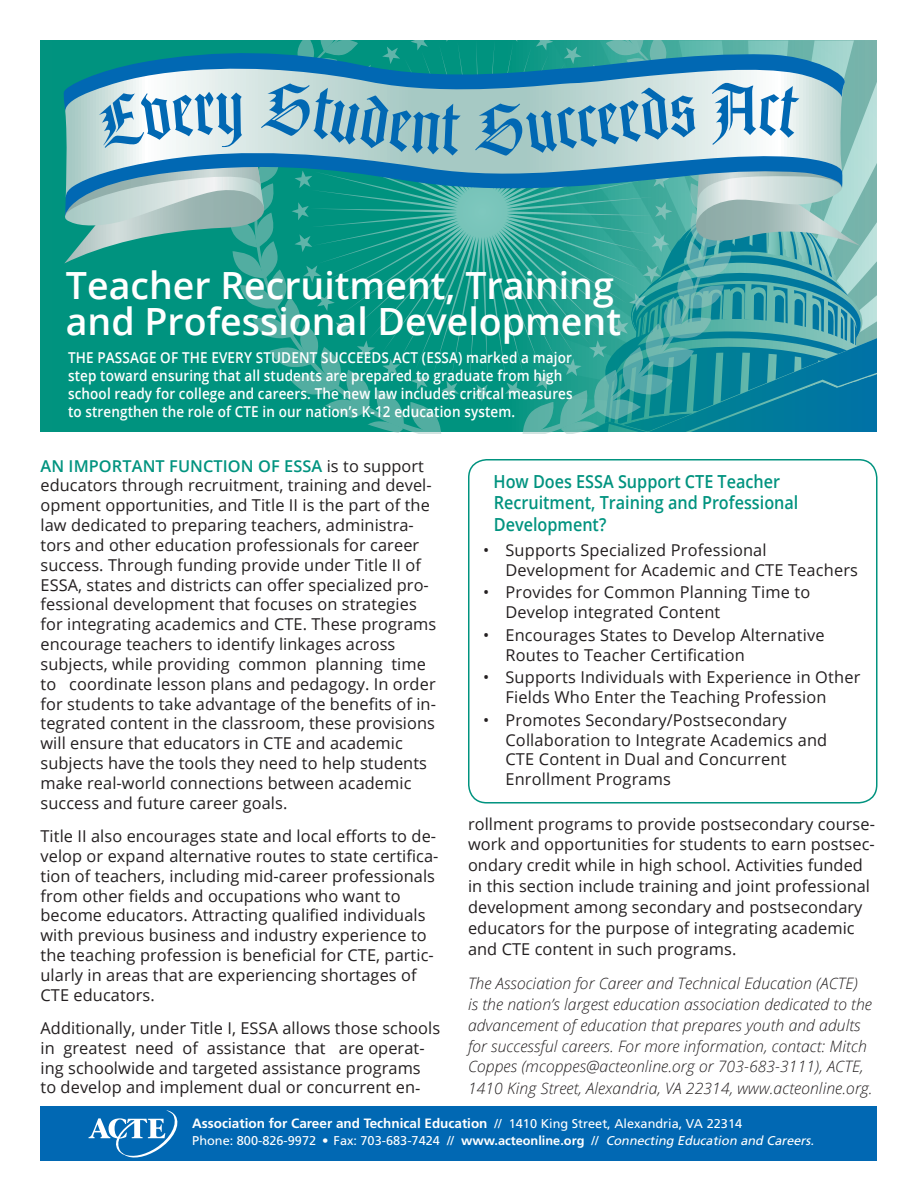
<style>
.page{position:relative;width:918px;height:1188px;background:#fff}
.page>*{position:absolute;margin:0;border:0;box-sizing:border-box;transform-origin:0 0}
.t1{font:600 37.5px/36px "Open Sans";color:#fff}
.t2{font:600 18px/21.6px "Open Sans";color:#00937f;scale:.9 1}
.t3{font:16.35px/19.8px "Open Sans";letter-spacing:.005em;color:#231f20}
.t4{font:italic 300 15.75px/20.9px "Open Sans";letter-spacing:.005em;color:#231f20}
.t5{font:600 15px/18px "Open Sans";letter-spacing:.01em;color:#fff;scale:.9 1}
.t6{font:700 13.5px "Frutiger LT Std";color:#fff}
.t7{font:12.75px "Frutiger";color:#fff}
.s1{font-weight:600;color:#00937f}
.s2{font-family:"Frutiger";font-weight:400;font-size:12.75px}
.s3{font-weight:700}
.s4{font-style:italic}
</style>
<div class="page">
<svg style="left:40px;top:40px;width:878px;height:392px;background:#139888"></svg>
<div style="left:40px;top:1107px;width:838px;height:54px;background:#0168b3"></div>
<svg style="left:89px;top:1110px;width:88px;height:48px"></svg>
<div style="left:878px;top:9px;width:40px;height:429px;background:#fff"></div>
<svg style="left:64px;top:40px;width:397px;height:393px;background:#38a19d"></svg>
<svg style="left:473px;top:40px;width:405px;height:393px;background:#51a8ad"></svg>
<div style="left:468px;top:459px;width:410px;height:345px;border:2px solid #00937f;border-radius:18px"></div>
<h1 class="t1" style="left:66px;top:266px;width:557px">Teacher Recruitment, Training and Professional Development</h1>
<p class="t5" style="left:68px;top:349px;width:562px">THE PASSAGE OF THE EVERY STUDENT SUCCEEDS ACT (ESSA) marked a major step toward ensuring that all students are prepared to graduate from high school ready for college and careers. The new law includes critical measures to strengthen the role of CTE in our nation’s K-12 education system.</p>
<p class="t3" style="left:40px;top:455px;width:397px"><span class="s1">AN IMPORTANT FUNCTION OF ESSA</span> is to support educators through recruitment, training and devel&shy;opment opportunities, and Title II is the part of the law dedicated to preparing teachers, administra&shy;tors and other education professionals for career success. Through funding provide under Title II of ESSA, states and districts can offer specialized pro&shy;fessional development that focuses on strategies for integrating academics and CTE. These programs encourage teachers to identify linkages across subjects, while providing common planning time to coordinate lesson plans and pedagogy. In order for students to take advantage of the benefits of in&shy;tegrated content in the classroom, these provisions will ensure that educators in CTE and academic subjects have the tools they need to help students make real-world connections between academic success and future career goals.</p>
<p class="t3" style="left:40px;top:826px;width:400px">Title II also encourages state and local efforts to de&shy;velop or expand alternative routes to state certifica&shy;tion of teachers, including mid-career professionals from other fields and occupations who want to become educators. Attracting qualified individuals with previous business and industry experience to the teaching profession is beneficial for CTE, partic&shy;ularly in areas that are experiencing shortages of CTE educators.</p>
<p class="t3" style="left:40px;top:1018px;width:401px">Additionally, under Title I, ESSA allows those schools in greatest need of assistance that are operat&shy;ing schoolwide and targeted assistance programs to develop and implement dual or concurrent en-</p>
<p class="t2" style="left:494px;top:470px;width:340px">How Does ESSA Support CTE Teacher<br>Recruitment, Training and Professional<br>Development?</p>
<p class="t3" style="left:505px;top:540px;width:354px;text-indent:-22px">• Supports Specialized Professional<br>Development for Academic and CTE Teachers</p>
<p class="t3" style="left:505px;top:582px;width:306px;text-indent:-22px">• Provides for Common Planning Time to<br>Develop integrated Content</p>
<p class="t3" style="left:505px;top:625px;width:321px;text-indent:-22px">• Encourages States to Develop Alternative<br>Routes to Teacher Certification</p>
<p class="t3" style="left:505px;top:667px;width:356px;text-indent:-22px">• Supports Individuals with Experience in Other<br>Fields Who Enter the Teaching Profession</p>
<p class="t3" style="left:505px;top:710px;width:323px;text-indent:-22px">• Promotes Secondary/Postsecondary Collaboration to Integrate Academics and CTE Content in Dual and Concurrent Enrollment Programs</p>
<p class="t3" style="left:468px;top:813px;width:409px;line-height:20.9px">rollment programs to provide postsecondary course&shy;work and opportunities for students to earn postsec&shy;ondary credit while in high school. Activities funded in this section include training and joint professional development among secondary and postsecondary educators for the purpose of integrating academic and CTE content in such programs.</p>
<p class="t4" style="left:468px;top:973px;width:406px">The Association for Career and Technical Education (ACTE)<br>is the nation’s largest education association dedicated to the advancement of education that prepares youth and adults for successful careers. For more information, contact: Mitch Coppes (mcoppes@acteonline.org or 703-683-3111), ACTE, 1410 King Street, Alexandria, VA 22314, www.acteonline.org.</p>
<p class="t6" style="left:192px;top:1116px;width:551px">Association for Career and Technical Education <span class="s2">// 1410 King Street, Alexandria, VA 22314</span></p>
<p class="t7" style="left:192px;top:1133px;width:626px">Phone: 800-826-9972 • Fax: 703-683-7424 // <span class="s3">www.acteonline.org</span> // <span class="s4">Connecting Education and Careers.</span></p>
</div>
